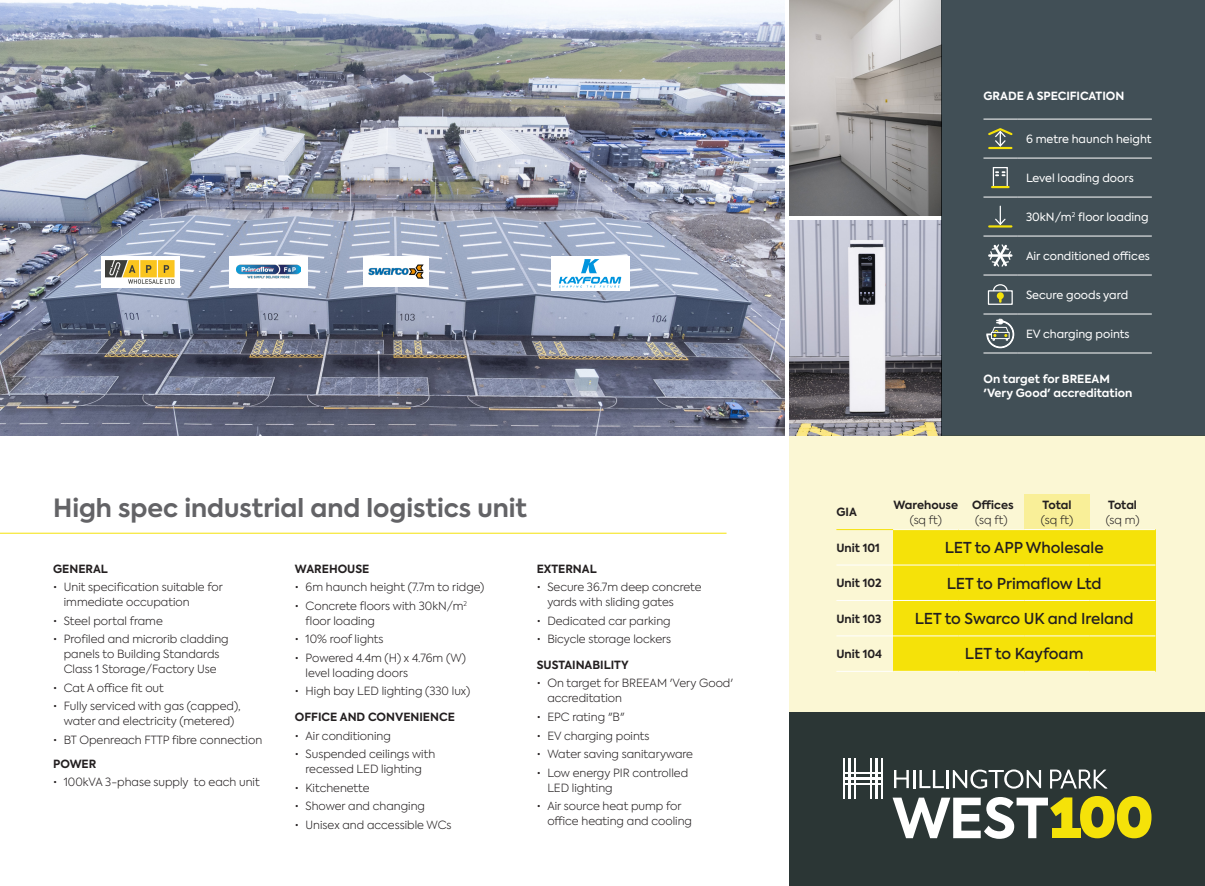
<style>
.page{position:relative;width:1205px;height:886px;background:#fff}
.page>*{position:absolute;margin:0;border:0;box-sizing:border-box;transform-origin:0 0}
.t1{font:700 25px "Axiforma";color:#636366}
.t2{font:500 15px "Axiforma";color:#231f20}
.t3{font:300 11.25px/15px "Axiforma";color:#231f20}
.t4{font:700 11.25px/15px "Axiforma";color:#231f20}
.t5{font:11.25px "Axiforma";color:#fff}
.t6{font:700 11.25px/13.8px "Axiforma";color:#fff}
.s1{font-weight:300}
.s2{font-weight:700}
</style>
<div class="page">
<div style="left:790px;top:436px;width:415px;height:450px;background:#fbf7d4"></div>
<div style="left:893px;top:600px;width:262px;height:36px;background:#f5e209"></div>
<div style="left:893px;top:636px;width:262px;height:35px;background:#f5e209"></div>
<div style="left:893px;top:565px;width:262px;height:35px;background:#f5e209"></div>
<img style="left:0;top:2px;width:784px;height:434px">
<img style="left:790px;top:221px;width:152px;height:215px">
<img style="left:790px;top:0;width:152px;height:215px">
<div style="left:790px;top:713px;width:415px;height:173px;background:#2b3635"></div>
<div style="left:942px;top:0;width:263px;height:436px;background:#414f56"></div>
<hr style="left:0;top:533px;width:726px;height:1px;background:#f5e209">
<hr style="left:983px;top:119px;width:34px;height:1px;background:#fff">
<hr style="left:1017px;top:119px;width:135px;height:1px;background:#fff">
<hr style="left:983px;top:158px;width:34px;height:1px;background:#fff">
<hr style="left:1017px;top:158px;width:135px;height:1px;background:#fff">
<hr style="left:983px;top:197px;width:34px;height:1px;background:#fff">
<hr style="left:1017px;top:197px;width:135px;height:1px;background:#fff">
<hr style="left:983px;top:236px;width:34px;height:1px;background:#fff">
<hr style="left:1017px;top:236px;width:135px;height:1px;background:#fff">
<hr style="left:983px;top:275px;width:34px;height:1px;background:#fff">
<hr style="left:1017px;top:275px;width:135px;height:1px;background:#fff">
<hr style="left:983px;top:314px;width:34px;height:1px;background:#fff">
<hr style="left:1017px;top:314px;width:135px;height:1px;background:#fff">
<hr style="left:983px;top:353px;width:34px;height:1px;background:#fff">
<hr style="left:1017px;top:353px;width:135px;height:1px;background:#fff">
<hr style="left:989px;top:147px;width:22px;height:2px;background:#f5e209">
<svg style="left:988px;top:128px;width:25px;height:20px"></svg>
<div style="left:993px;top:167px;width:15px;height:21px;border:1px solid #fff"></div>
<svg style="left:992px;top:186px;width:16px;height:2px"></svg>
<svg style="left:996px;top:171px;width:8px;height:5px"></svg>
<hr style="left:989px;top:225px;width:22px;height:2px;background:#f5e209">
<svg style="left:994px;top:206px;width:13px;height:20px"></svg>
<svg style="left:988px;top:244px;width:24px;height:23px"></svg>
<div style="left:988px;top:290px;width:25px;height:15px;border:1px solid #fff"></div>
<svg style="left:992px;top:284px;width:16px;height:18px"></svg>
<div style="left:997px;top:292px;width:7px;height:7px;background:#f5e209;border-radius:50%"></div>
<svg style="left:986px;top:319px;width:28px;height:29px"></svg>
<hr style="left:843px;top:758px;width:1px;height:41px;background:#fff">
<hr style="left:848px;top:758px;width:2px;height:41px;background:#fff">
<hr style="left:854px;top:758px;width:1px;height:41px;background:#fff">
<hr style="left:870px;top:758px;width:1px;height:41px;background:#fff">
<hr style="left:875px;top:758px;width:2px;height:41px;background:#fff">
<hr style="left:881px;top:758px;width:1px;height:41px;background:#fff">
<hr style="left:843px;top:773px;width:39px;height:1px;background:#fff">
<hr style="left:843px;top:777px;width:39px;height:3px;background:#fff">
<hr style="left:843px;top:783px;width:39px;height:1px;background:#fff">
<svg style="left:894px;top:770px;width:50px;height:18px"></svg>
<hr style="left:946px;top:770px;width:3px;height:18px;background:#fff">
<svg style="left:953px;top:769px;width:88px;height:19px"></svg>
<svg style="left:1050px;top:769px;width:58px;height:20px"></svg>
<svg style="left:1080px;top:796px;width:71px;height:42px"></svg>
<div style="left:1052px;top:828px;width:28px;height:10px;background:#f5e209"></div>
<svg style="left:892px;top:797px;width:180px;height:42px"></svg>
<div style="left:101px;top:256px;width:79px;height:31px;background:#fff"></div>
<div style="left:229px;top:256px;width:79px;height:31px;background:#fff"></div>
<div style="left:551px;top:256px;width:78px;height:35px;background:#fff"></div>
<img style="left:105px;top:260px;width:70px;height:24px">
<svg style="left:559px;top:259px;width:62px;height:29px"></svg>
<div style="left:893px;top:530px;width:262px;height:35px;background:#f5e209"></div>
<img style="left:236px;top:264px;width:64px;height:15px">
<div style="left:363px;top:256px;width:66px;height:31px;background:#fff"></div>
<img style="left:369px;top:265px;width:54px;height:13px">
<div style="left:1024px;top:494px;width:66px;height:35px;background:#f9ef98"></div>
<hr style="left:836px;top:565px;width:57px;height:1px;background:#fff">
<hr style="left:836px;top:600px;width:57px;height:1px;background:#fff">
<hr style="left:836px;top:635px;width:57px;height:1px;background:#fff">
<hr style="left:836px;top:671px;width:57px;height:1px;background:#fff">
<hr style="left:893px;top:671px;width:65px;height:1px;background:#fff">
<hr style="left:958px;top:671px;width:66px;height:1px;background:#fff">
<hr style="left:1090px;top:671px;width:65px;height:1px;background:#fff">
<hr style="left:836px;top:529px;width:57px;height:1px;background:#f5e209">
<hr style="left:1024px;top:671px;width:66px;height:1px;background:#fff">
<hr style="left:1024px;top:529px;width:66px;height:1px;background:#fff">
<hr style="left:1090px;top:529px;width:65px;height:1px;background:#fff">
<hr style="left:1090px;top:565px;width:65px;height:1px;background:#fff">
<hr style="left:958px;top:529px;width:66px;height:1px;background:#fff">
<hr style="left:958px;top:565px;width:66px;height:1px;background:#fff">
<hr style="left:893px;top:529px;width:65px;height:1px;background:#fff">
<hr style="left:893px;top:565px;width:65px;height:1px;background:#fff">
<hr style="left:1024px;top:565px;width:66px;height:1px;background:#fff">
<hr style="left:893px;top:600px;width:65px;height:1px;background:#fff">
<hr style="left:893px;top:635px;width:65px;height:1px;background:#fff">
<hr style="left:958px;top:600px;width:66px;height:1px;background:#fff">
<hr style="left:958px;top:635px;width:66px;height:1px;background:#fff">
<hr style="left:1024px;top:600px;width:66px;height:1px;background:#fff">
<hr style="left:1024px;top:635px;width:66px;height:1px;background:#fff">
<hr style="left:1090px;top:600px;width:65px;height:1px;background:#fff">
<hr style="left:1090px;top:635px;width:65px;height:1px;background:#fff">
<p class="t1" style="left:53px;top:491px;width:475px">High spec industrial and logistics unit</p>
<p class="t4" style="left:53px;top:561px;width:56px">GENERAL</p>
<p class="t3" style="left:64px;top:579px;width:161px;text-indent:-11px">• Unit specification suitable for immediate occupation</p>
<p class="t3" style="left:53px;top:613px;width:111px">• Steel portal frame</p>
<p class="t3" style="left:53px;top:632px;width:177px;text-align:center">• Profiled and microrib cladding panels to Building Standards<br>Class 1 Storage/Factory Use</p>
<p class="t3" style="left:53px;top:680px;width:112px">• Cat A office fit out</p>
<p class="t3" style="left:53px;top:699px;width:189px;text-align:center">• Fully serviced with gas (capped), water and electricity (metered)</p>
<p class="t3" style="left:53px;top:732px;width:211px">• BT Openreach FTTP fibre connection</p>
<p class="t4" style="left:53px;top:756px;width:45px">POWER</p>
<p class="t3" style="left:53px;top:775px;width:208px">• 100kVA 3-phase supply to each unit</p>
<p class="t4" style="left:295px;top:561px;width:76px">WAREHOUSE</p>
<p class="t3" style="left:295px;top:579px;width:191px">• 6m haunch height (7.7m to ridge)</p>
<p class="t3" style="left:306px;top:598px;width:163px;text-indent:-11px">• Concrete floors with 30kN/m<sup>2 </sup>floor loading</p>
<p class="t3" style="left:295px;top:632px;width:90px">• 10% roof lights</p>
<p class="t3" style="left:306px;top:650px;width:162px;text-indent:-11px">• Powered 4.4m (H) x 4.76m (W) level loading doors</p>
<p class="t3" style="left:295px;top:684px;width:177px">• High bay LED lighting (330 lux)</p>
<p class="t4" style="left:295px;top:709px;width:161px">OFFICE AND CONVENIENCE</p>
<p class="t3" style="left:295px;top:728px;width:98px">• Air conditioning</p>
<p class="t3" style="left:295px;top:746px;width:142px;text-align:center">• Suspended ceilings with recessed LED lighting</p>
<p class="t3" style="left:295px;top:780px;width:76px">• Kitchenette</p>
<p class="t3" style="left:295px;top:798px;width:132px">• Shower and changing</p>
<p class="t3" style="left:295px;top:817px;width:158px">• Unisex and accessible WCs</p>
<p class="t4" style="left:537px;top:561px;width:61px">EXTERNAL</p>
<p class="t3" style="left:547px;top:579px;width:156px;text-indent:-11px">• Secure 36.7m deep concrete yards with sliding gates</p>
<p class="t3" style="left:537px;top:613px;width:135px">• Dedicated car parking</p>
<p class="t3" style="left:537px;top:632px;width:136px">• Bicycle storage lockers</p>
<p class="t4" style="left:537px;top:657px;width:93px">SUSTAINABILITY</p>
<p class="t3" style="left:547px;top:676px;width:187px;text-indent:-11px">• On target for BREEAM 'Very Good' accreditation</p>
<p class="t3" style="left:537px;top:709px;width:89px">• EPC rating "B"</p>
<p class="t3" style="left:537px;top:728px;width:114px">• EV charging points</p>
<p class="t3" style="left:537px;top:746px;width:158px">• Water saving sanitaryware</p>
<p class="t3" style="left:547px;top:765px;width:142px;text-indent:-11px">• Low energy PIR controlled<br>LED lighting</p>
<p class="t3" style="left:547px;top:798px;width:146px;text-indent:-11px">• Air source heat pump for office heating and cooling</p>
<p class="t6" style="left:983px;top:89px;width:142px">GRADE A SPECIFICATION</p>
<p class="t5" style="left:1026px;top:132px;width:127px">6 metre haunch height</p>
<p class="t5" style="left:1026px;top:171px;width:109px">Level loading doors</p>
<p class="t5" style="left:1026px;top:210px;width:124px">30kN/m<sup>2</sup> floor loading</p>
<p class="t5" style="left:1026px;top:249px;width:125px">Air conditioned offices</p>
<p class="t5" style="left:1026px;top:288px;width:104px">Secure goods yard</p>
<p class="t5" style="left:1026px;top:327px;width:105px">EV charging points</p>
<p class="t6" style="left:983px;top:372px;width:150px">On target for BREEAM 'Very Good' accreditation</p>
<p class="t4" style="left:836px;top:505px;width:22px">GIA</p>
<p class="t4" style="left:893px;top:497px;width:66px;text-align:center">Warehouse <span class="s1">(sq ft)</span></p>
<p class="t4" style="left:972px;top:497px;width:43px">Offices <span class="s1">(sq ft)</span></p>
<p class="t3" style="left:1041px;top:497px;width:34px"><span class="s2">Total </span>(sq ft)</p>
<p class="t4" style="left:1105px;top:497px;width:35px">Total <span class="s1">(sq m)</span></p>
<p class="t4" style="left:836px;top:540px;width:45px">Unit 101</p>
<p class="t4" style="left:836px;top:576px;width:47px">Unit 102</p>
<p class="t4" style="left:836px;top:611px;width:46px">Unit 103</p>
<p class="t4" style="left:836px;top:646px;width:47px">Unit 104</p>
<p class="t2" style="left:944px;top:538px;width:160px">LET to APP Wholesale</p>
<p class="t2" style="left:947px;top:573px;width:156px">LET to Primaflow Ltd</p>
<p class="t2" style="left:914px;top:608px;width:220px">LET to Swarco UK and Ireland</p>
<p class="t2" style="left:965px;top:644px;width:120px">LET to Kayfoam</p>
</div>
